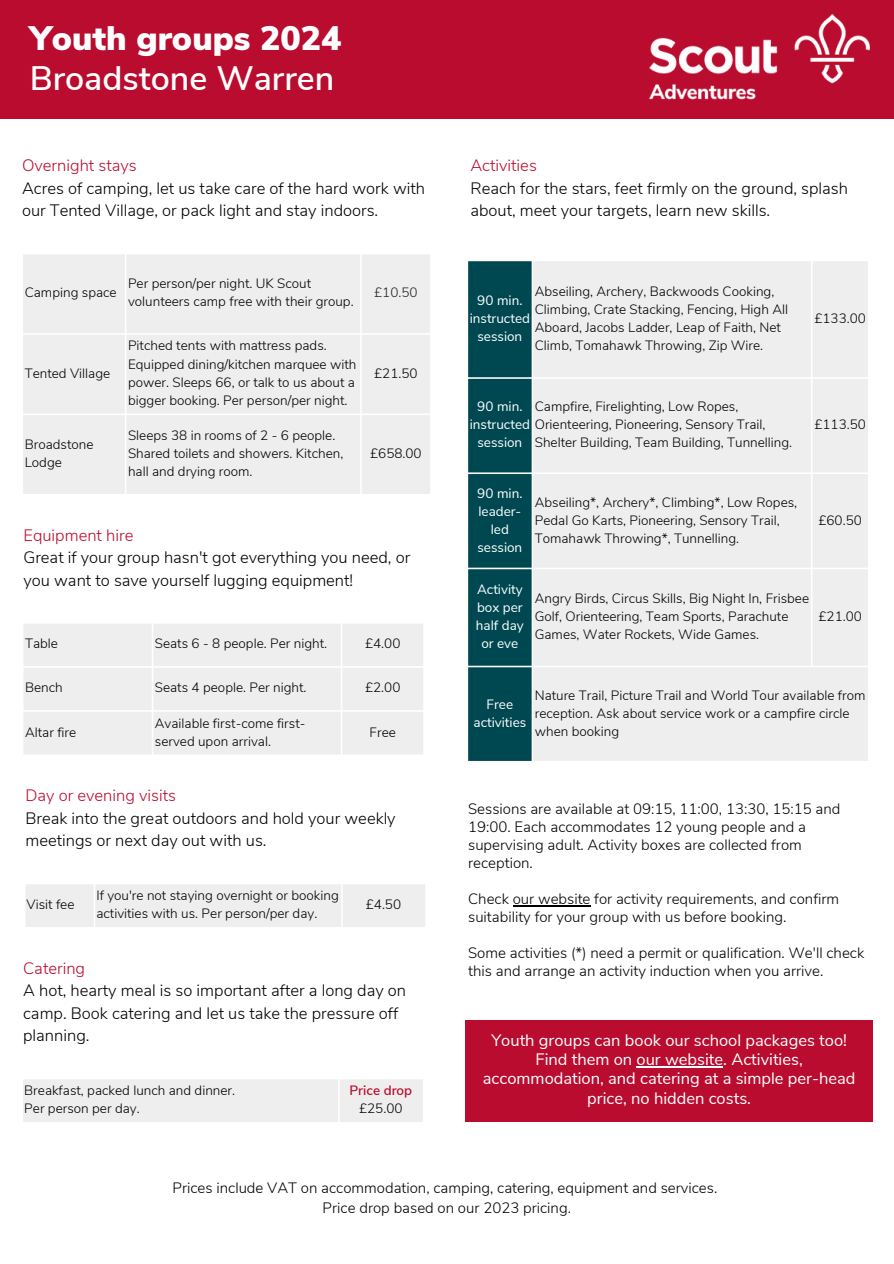
<style>
.page{position:relative;width:894px;height:1264px;background:#fff}
.page>*{position:absolute;margin:0;border:0;box-sizing:border-box;transform-origin:0 0}
.t1{font:600 33.9px "Nunito Sans";color:#fff}
.t2{font:900 33.9px "Nunito Sans";color:#fff}
.t3{font:300 16.5px/22.5px "Nunito Sans";color:#000}
.t4{font:16.5px/19.2px "Nunito Sans";color:#fff;text-align:center}
.t5{font:300 16.5px "Nunito Sans";color:#ba0c2f}
.t6{font:300 15px/18px "Nunito Sans";color:#000}
.t7{font:300 13.5px/18px "Nunito Sans";color:#000}
.t8{font:13.5px/18px "Nunito Sans";color:#fff;text-align:center}
.t9{font:600 13.5px/18px "Nunito Sans";color:#ba0c2f;text-align:center}
.t10{font:300 13.5px "Nunito Sans";color:#222}
.s1{font-weight:300;color:#000}
.s2{font-weight:400;color:#fff}
</style>
<div class="page">
<div style="left:23px;top:254px;width:407px;height:240px;background:#eee"></div>
<div style="left:0;top:0;width:893px;height:119px;background:#ba0c2f"></div>
<img style="left:649px;top:14px;width:220px;height:86px">
<svg style="left:468px;top:261px;width:63px;height:500px;background:#074d56"></svg>
<div style="left:533px;top:261px;width:334px;height:500px;background:#eee"></div>
<hr style="left:512px;top:905px;width:78px;height:1px;background:#000">
<div style="left:23px;top:1079px;width:400px;height:43px;background:#eee"></div>
<div style="left:24px;top:624px;width:399px;height:130px;background:#eee"></div>
<div style="left:26px;top:884px;width:399px;height:43px;background:#eee"></div>
<div style="left:465px;top:1020px;width:407px;height:102px;background:#ba0c2f"></div>
<hr style="left:636px;top:1066px;width:87px;height:1px;background:#fff">
<p class="t2" style="left:30px;top:16px;width:313px">Youth groups 2024</p>
<p class="t1" style="left:30px;top:56px;width:306px">Broadstone Warren</p>
<p class="t5" style="left:22px;top:155px;width:116px">Overnight stays</p>
<p class="t3" style="left:22px;top:177px;width:404px">Acres of camping, let us take care of the hard work with our Tented Village, or pack light and stay indoors.</p>
<p class="t7" style="left:25px;top:284px;width:93px">Camping space</p>
<p class="t7" style="left:128px;top:275px;width:227px">Per person/per night. UK Scout volunteers camp free with their group.</p>
<p class="t10" style="left:374px;top:283px;width:45px">£10.50</p>
<p class="t7" style="left:25px;top:364px;width:87px">Tented Village</p>
<p class="t7" style="left:128px;top:337px;width:230px">Pitched tents with mattress pads.<br>Equipped dining/kitchen marquee with power. Sleeps 66, or talk to us about a bigger booking. Per person/per night.</p>
<p class="t7" style="left:25px;top:435px;width:70px">Broadstone<br>Lodge</p>
<p class="t7" style="left:128px;top:426px;width:217px">Sleeps 38 in rooms of 2 - 6 people.<br>Shared toilets and showers. Kitchen, hall and drying room.</p>
<p class="t7" style="left:374px;top:364px;width:45px">£21.50</p>
<p class="t7" style="left:370px;top:444px;width:53px">£658.00</p>
<p class="t5" style="left:23px;top:524px;width:111px">Equipment hire</p>
<p class="t3" style="left:23px;top:546px;width:388px">Great if your group hasn't got everything you need, or you want to save yourself lugging equipment!</p>
<p class="t7" style="left:25px;top:635px;width:34px">Table</p>
<p class="t7" style="left:155px;top:635px;width:174px">Seats 6 - 8 people. Per night.</p>
<p class="t7" style="left:365px;top:635px;width:37px">£4.00</p>
<p class="t7" style="left:25px;top:679px;width:39px">Bench</p>
<p class="t7" style="left:155px;top:679px;width:153px">Seats 4 people. Per night.</p>
<p class="t7" style="left:365px;top:679px;width:37px">£2.00</p>
<p class="t7" style="left:25px;top:723px;width:53px">Altar fire</p>
<p class="t7" style="left:155px;top:714px;width:152px">Available first-come first&shy;served upon arrival.</p>
<p class="t7" style="left:369px;top:723px;width:28px">Free</p>
<p class="t5" style="left:25px;top:784px;width:152px">Day or evening visits</p>
<p class="t3" style="left:25px;top:807px;width:372px">Break into the great outdoors and hold your weekly meetings or next day out with us.</p>
<p class="t7" style="left:27px;top:895px;width:49px">Visit fee</p>
<p class="t7" style="left:96px;top:886px;width:244px">If you're not staying overnight or booking activities with us. Per person/per day.</p>
<p class="t7" style="left:365px;top:895px;width:37px">£4.50</p>
<p class="t5" style="left:23px;top:957px;width:63px">Catering</p>
<p class="t3" style="left:23px;top:979px;width:384px">A hot, hearty meal is so important after a long day on camp. Book catering and let us take the pressure off planning.</p>
<p class="t7" style="left:24px;top:1081px;width:212px">Breakfast, packed lunch and dinner.</p>
<p class="t7" style="left:24px;top:1099px;width:117px">Per person per day.</p>
<p class="t9" style="left:349px;top:1081px;width:64px">Price drop <span class="s1">£25.00</span></p>
<p class="t5" style="left:470px;top:155px;width:68px">Activities</p>
<p class="t3" style="left:470px;top:177px;width:379px">Reach for the stars, feet firmly on the ground, splash about, meet your targets, learn new skills.</p>
<p class="t8" style="left:469px;top:292px;width:62px">90 min. instructed session</p>
<p class="t7" style="left:534px;top:283px;width:255px">Abseiling, Archery, Backwoods Cooking, Climbing, Crate Stacking, Fencing, High All Aboard, Jacobs Ladder, Leap of Faith, Net Climb, Tomahawk Throwing, Zip Wire.</p>
<p class="t7" style="left:814px;top:310px;width:53px">£133.00</p>
<p class="t8" style="left:477px;top:398px;width:47px">90 min.</p>
<p class="t7" style="left:469px;top:416px;width:297px"><span class="s2">instructed</span> Orienteering, Pioneering, Sensory Trail,</p>
<p class="t8" style="left:477px;top:434px;width:46px">session</p>
<p class="t7" style="left:534px;top:398px;width:205px">Campfire, Firelighting, Low Ropes,</p>
<p class="t7" style="left:534px;top:434px;width:259px">Shelter Building, Team Building, Tunnelling.</p>
<p class="t8" style="left:477px;top:484px;width:47px">90 min. leader&shy;led session</p>
<p class="t7" style="left:534px;top:493px;width:264px">Abseiling*, Archery*, Climbing*, Low Ropes,<br>Pedal Go Karts, Pioneering, Sensory Trail,<br>Tomahawk Throwing*, Tunnelling.</p>
<p class="t7" style="left:814px;top:416px;width:53px">£113.50</p>
<p class="t7" style="left:818px;top:511px;width:45px">£60.50</p>
<p class="t8" style="left:476px;top:580px;width:49px">Activity box per half day or eve</p>
<p class="t7" style="left:534px;top:589px;width:276px">Angry Birds, Circus Skills, Big Night In, Frisbee<br>Golf, Orienteering, Team Sports, Parachute<br>Games, Water Rockets, Wide Games.</p>
<p class="t7" style="left:818px;top:607px;width:45px">£21.00</p>
<p class="t8" style="left:473px;top:695px;width:54px">Free activities</p>
<p class="t7" style="left:534px;top:686px;width:332px">Nature Trail, Picture Trail and World Tour available from reception. Ask about service work or a campfire circle when booking</p>
<p class="t6" style="left:468px;top:800px;width:373px">Sessions are available at 09:15, 11:00, 13:30, 15:15 and 19:00. Each accommodates 12 young people and a supervising adult. Activity boxes are collected from reception.</p>
<p class="t6" style="left:468px;top:890px;width:372px">Check our website for activity requirements, and confirm suitability for your group with us before booking.</p>
<p class="t6" style="left:468px;top:944px;width:397px">Some activities (*) need a permit or qualification. We'll check this and arrange an activity induction when you arrive.</p>
<p class="t4" style="left:482px;top:1031px;width:374px">Youth groups can book our school packages too!<br>Find them on our website. Activities, accommodation, and catering at a simple per-head price, no hidden costs.</p>
<p class="t6" style="left:172px;top:1178px;width:546px">Prices include VAT on accommodation, camping, catering, equipment and services.</p>
<p class="t6" style="left:322px;top:1198px;width:250px">Price drop based on our 2023 pricing.</p>
</div>
